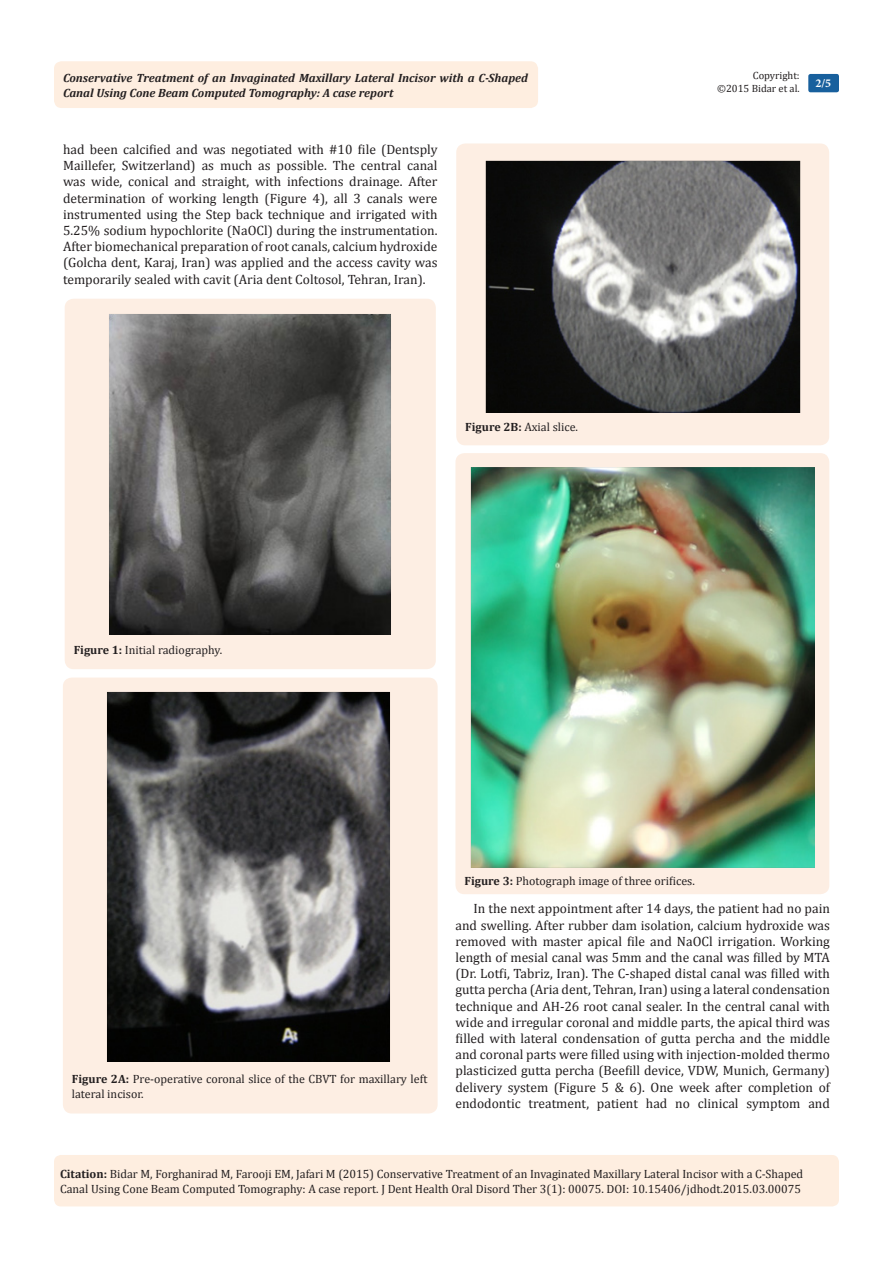
<style>
.page{position:relative;width:893px;height:1263px;background:#fff}
.page>*{position:absolute;margin:0;border:0;box-sizing:border-box;transform-origin:0 0}
.t1{font:13.5px/16.2px "Cambria";color:#231f20;text-align:justify}
.Citation{font:12px/14.4px "Cambria";color:#231f20}
.t2{font:italic 700 12px/14.4px "Cambria";color:#231f20}
.t3{font:700 12px "Minion Pro";color:#fff}
.t4{font:10.5px/12.6px "Cambria";color:#231f20;text-align:right}
.s1{font-weight:700}
</style>
<div class="page">
<div style="left:54px;top:61px;width:484px;height:47px;background:#feeee0;border-radius:8px"></div>
<div style="left:808px;top:74px;width:31px;height:18px;background:#18609d;border-radius:2px"></div>
<div style="left:54px;top:1155px;width:785px;height:51px;background:#feeee0;border-radius:7px"></div>
<div style="left:65px;top:299px;width:371px;height:370px;background:#fdeee3;border-radius:9px"></div>
<img style="left:109px;top:314px;width:282px;height:321px">
<div style="left:63px;top:677px;width:375px;height:436px;background:#fdeee3;border-radius:9px"></div>
<img style="left:107px;top:692px;width:283px;height:370px">
<div style="left:456px;top:143px;width:373px;height:302px;background:#fdeee3;border-radius:9px"></div>
<img style="left:485px;top:160px;width:315px;height:253px">
<div style="left:455px;top:453px;width:374px;height:441px;background:#fdeee3;border-radius:9px"></div>
<img style="left:471px;top:467px;width:344px;height:401px">
<p class="t4" style="left:717px;top:69px;width:84px">Copyright:<br>©2015 Bidar et al.</p>
<p class="t2" style="left:63px;top:70px;width:467px">Conservative Treatment of an Invaginated Maxillary Lateral Incisor with a C-Shaped<br>Canal Using Cone Beam Computed Tomography: A case report</p>
<p class="t3" style="left:815px;top:75px;width:17px">2/5</p>
<p class="t1" style="left:63px;top:141px;width:376px">had been calcified and was negotiated with #10 file (Dentsply Maillefer, Switzerland) as much as possible. The central canal was wide, conical and straight, with infections drainage. After determination of working length (Figure 4), all 3 canals were instrumented using the Step back technique and irrigated with 5.25% sodium hypochlorite (NaOCl) during the instrumentation.<br>After biomechanical preparation of root canals, calcium hydroxide (Golcha dent, Karaj, Iran) was applied and the access cavity was temporarily sealed with cavit (Aria dent Coltosol, Tehran, Iran).</p>
<p class="Citation" style="left:465px;top:420px;width:114px"><span class="s1">Figure 2B:</span> Axial slice.</p>
<p class="Citation" style="left:74px;top:642px;width:150px"><span class="s1">Figure 1:</span> Initial radiography.</p>
<p class="Citation" style="left:72px;top:1072px;width:357px"><span class="s1">Figure 2A:</span> Pre-operative coronal slice of the CBVT for maxillary left lateral incisor.</p>
<p class="Citation" style="left:464px;top:873px;width:232px"><span class="s1">Figure 3:</span> Photograph image of three orifices.</p>
<p class="t1" style="left:455px;top:901px;width:376px;text-indent:18px">In the next appointment after 14 days, the patient had no pain and swelling. After rubber dam isolation, calcium hydroxide was removed with master apical file and NaOCl irrigation. Working length of mesial canal was 5mm and the canal was filled by MTA (Dr. Lotfi, Tabriz, Iran). The C-shaped distal canal was filled with gutta percha (Aria dent, Tehran, Iran) using a lateral condensation technique and AH-26 root canal sealer. In the central canal with wide and irregular coronal and middle parts, the apical third was filled with lateral condensation of gutta percha and the middle and coronal parts were filled using with injection-molded thermo plasticized gutta percha (Beefill device, VDW, Munich, Germany) delivery system (Figure 5 &amp; 6). One week after completion of endodontic treatment, patient had no clinical symptom and</p>
<p class="Citation" style="left:60px;top:1167px;width:745px"><span class="s1">Citation:</span> Bidar M, Forghanirad M, Farooji EM, Jafari M (2015) Conservative Treatment of an Invaginated Maxillary Lateral Incisor with a C-Shaped<br>Canal Using Cone Beam Computed Tomography: A case report. J Dent Health Oral Disord Ther 3(1): 00075. DOI: 10.15406/jdhodt.2015.03.00075</p>
</div>
